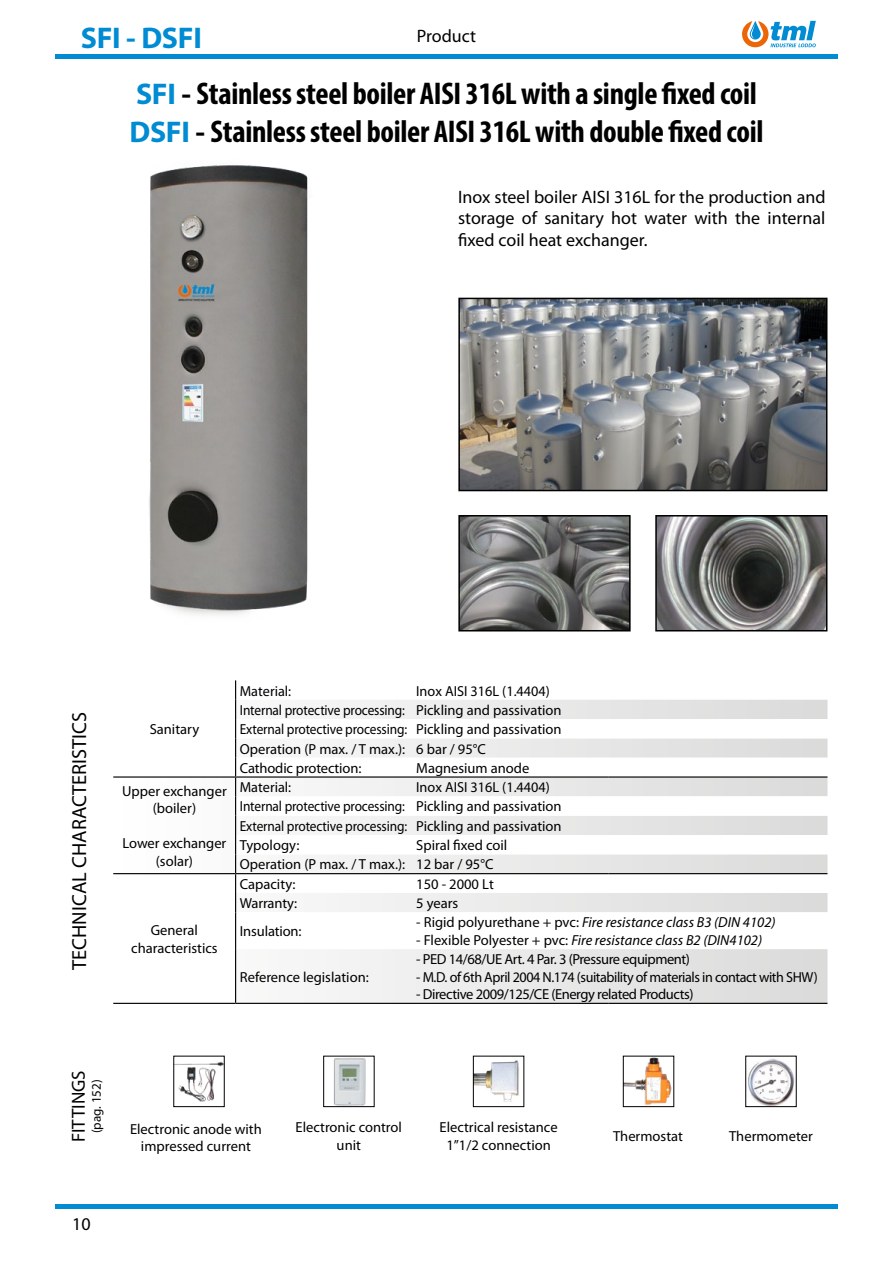
<style>
.page{position:relative;width:893px;height:1263px;background:#fff}
.page>*{position:absolute;margin:0;border:0;box-sizing:border-box;transform-origin:0 0}
.t1{font:700 condensed 31.5px/37.8px "Myriad Pro";letter-spacing:-.01em;color:#000}
.t2{font:700 30px "Myriad Pro";letter-spacing:-.01em;color:#008bd2}
.t3{font:20.4px "Myriad Pro";color:#000}
.t4{font:18.9px "Myriad Pro";color:#000}
.t5{font:18px/21.6px "Myriad Pro";color:#000;text-align:justify}
.t6{font:14.55px/19.4px "Myriad Pro";color:#000;text-align:center}
.t7{font:14.55px "Myriad Pro";letter-spacing:-.03em;color:#000}
.t8{font:italic 14.55px "Myriad Pro";color:#000}
.t9{font:13.05px "Myriad Pro";color:#000}
.s1{font-stretch:normal;font-size:30px;color:#008bd2}
.s2{font-stretch:normal;font-size:30px}
.s3{font-style:normal}
</style>
<div class="page">
<hr style="left:55px;top:54px;width:783px;height:4px;background:#008bd2">
<div style="left:55px;top:1204px;width:783px;height:5px;background:#008bd2"></div>
<svg style="left:742px;top:21px;width:74px;height:26px"></svg>
<img style="left:475px;top:1060px;width:44px;height:42px">
<div style="left:473px;top:1056px;width:51px;height:51px;border:1px solid #000"></div>
<img style="left:149px;top:165px;width:159px;height:450px">
<svg style="left:236px;top:700px;width:591px;height:19px"></svg>
<svg style="left:113px;top:719px;width:714px;height:284px"></svg>
<svg style="left:235px;top:680px;width:1px;height:232px"></svg>
<hr style="left:235px;top:912px;width:1px;height:37px;background:#000">
<hr style="left:235px;top:949px;width:1px;height:54px;background:#000">
<hr style="left:113px;top:776px;width:123px;height:2px;background:#000">
<hr style="left:113px;top:873px;width:123px;height:1px;background:#000">
<hr style="left:113px;top:1003px;width:123px;height:1px;background:#000">
<hr style="left:236px;top:873px;width:176px;height:1px;background:#000">
<hr style="left:412px;top:873px;width:196px;height:1px;background:#000">
<hr style="left:608px;top:873px;width:219px;height:1px;background:#000">
<hr style="left:236px;top:1003px;width:176px;height:1px;background:#000">
<hr style="left:412px;top:1003px;width:196px;height:1px;background:#000">
<hr style="left:608px;top:1003px;width:219px;height:1px;background:#000">
<hr style="left:236px;top:776px;width:176px;height:2px;background:#000">
<hr style="left:412px;top:776px;width:196px;height:2px;background:#000">
<hr style="left:608px;top:776px;width:219px;height:2px;background:#000">
<img style="left:461px;top:518px;width:167px;height:110px">
<div style="left:458px;top:515px;width:173px;height:116px;border:2px solid #000"></div>
<img style="left:461px;top:301px;width:363px;height:187px">
<div style="left:458px;top:298px;width:369px;height:193px;border:2px solid #000"></div>
<img style="left:658px;top:518px;width:166px;height:110px">
<div style="left:655px;top:515px;width:172px;height:116px;border:2px solid #000"></div>
<img style="left:748px;top:1058px;width:47px;height:47px">
<img style="left:625px;top:1058px;width:47px;height:47px">
<div style="left:623px;top:1056px;width:51px;height:51px;border:1px solid #000"></div>
<img style="left:175px;top:1061px;width:48px;height:41px">
<div style="left:173px;top:1056px;width:52px;height:51px;border:1px solid #000"></div>
<img style="left:333px;top:1058px;width:33px;height:47px">
<div style="left:323px;top:1056px;width:52px;height:51px;border:1px solid #000"></div>
<h2 class="t2" style="left:81px;top:18px;width:123px">SFI - DSFI</h2>
<p class="t5" style="left:417px;top:25px;width:61px">Product</p>
<h1 class="t1" style="left:129px;top:74px;width:636px"><span class="s1">SFI</span> <span class="s2">-</span> Stainless steel boiler AISI 316L with a single fixed coil<br><span class="s1">DSFI</span> <span class="s2">-</span> Stainless steel boiler AISI 316L with double fixed coil</h1>
<p class="t5" style="left:458px;top:185px;width:369px">Inox steel boiler AISI 316L for the production and storage of sanitary hot water with the internal fixed coil heat exchanger.</p>
<h3 class="t3" style="left:67px;top:970px;width:259px;rotate:-90deg">TECHNICAL CHARACTERISTICS</h3>
<p class="t6" style="left:150px;top:719px;width:51px">Sanitary</p>
<p class="t6" style="left:122px;top:782px;width:106px;line-height:17.4px">Upper exchanger (boiler)</p>
<p class="t6" style="left:123px;top:834px;width:105px;line-height:17.4px">Lower exchanger (solar)</p>
<p class="t6" style="left:131px;top:921px;width:88px;line-height:17.4px">General characteristics</p>
<p class="t6" style="left:240px;top:681px;width:53px">Material:</p>
<p class="t6" style="left:240px;top:681px;width:323px;text-align:left;text-indent:176px">Inox AISI 316L (1.4404)<br>Internal protective processing: Pickling and passivation External protective processing: Pickling and passivation Operation (P max. / T max.): 6 bar / 95°C<br>Cathodic protection:</p>
<p class="t6" style="left:416px;top:758px;width:115px">Magnesium anode</p>
<p class="t6" style="left:240px;top:777px;width:53px">Material:</p>
<p class="t6" style="left:240px;top:777px;width:323px;text-align:left;text-indent:176px">Inox AISI 316L (1.4404)<br>Internal protective processing: Pickling and passivation External protective processing: Pickling and passivation Typology:</p>
<p class="t6" style="left:240px;top:835px;width:269px;text-align:left;text-indent:176px">Spiral fixed coil<br>Operation (P max. / T max.): 12 bar / 95°C</p>
<p class="t6" style="left:240px;top:874px;width:57px">Capacity:</p>
<p class="t6" style="left:416px;top:874px;width:79px">150 - 2000 Lt</p>
<p class="t6" style="left:240px;top:893px;width:59px">Warranty:</p>
<p class="t6" style="left:416px;top:893px;width:44px">5 years</p>
<p class="t6" style="left:240px;top:921px;width:63px">Insulation:</p>
<p class="t8" style="left:416px;top:913px;width:361px"><span class="s3">- Rigid polyurethane + pvc:</span> Fire resistance class B3 (DIN 4102)</p>
<p class="t8" style="left:416px;top:931px;width:348px"><span class="s3">- Flexible Polyester + pvc:</span> Fire resistance class B2 (DIN4102)</p>
<p class="t6" style="left:240px;top:967px;width:130px">Reference legislation:</p>
<p class="t7" style="left:416px;top:950px;width:275px">- PED 14/68/UE Art. 4 Par. 3 (Pressure equipment)</p>
<p class="t7" style="left:416px;top:968px;width:403px">- M.D. of 6th April 2004 N.174 (suitability of materials in contact with SHW)</p>
<p class="t7" style="left:416px;top:985px;width:279px">- Directive 2009/125/CE (Energy related Products)</p>
<p class="t4" style="left:67px;top:1142px;width:73px;rotate:-90deg">FITTINGS</p>
<p class="t9" style="left:88px;top:1133px;width:55px;rotate:-90deg">(pag. 152)</p>
<p class="t5" style="left:72px;top:1212px;width:20px">10</p>
<p class="t6" style="left:130px;top:1120px;width:133px;line-height:17.4px">Electronic anode with impressed current</p>
<p class="t6" style="left:296px;top:1118px;width:108px;line-height:17.4px">Electronic control unit</p>
<p class="t6" style="left:440px;top:1118px;width:120px;line-height:17.4px">Electrical resistance<br>1”1/2 connection</p>
<p class="t6" style="left:613px;top:1126px;width:71px">Thermostat</p>
<p class="t6" style="left:729px;top:1126px;width:85px">Thermometer</p>
</div>
